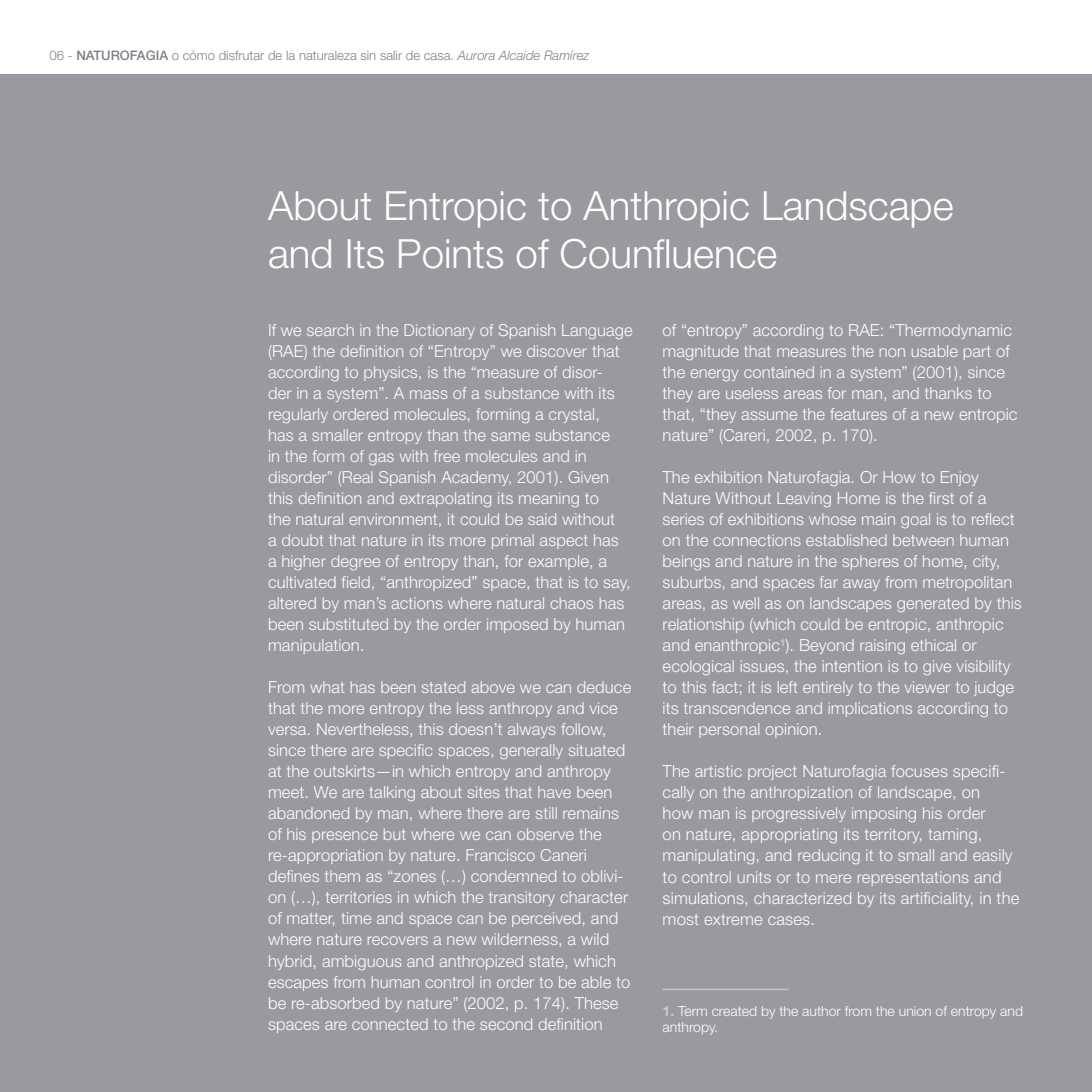
<style>
.page{position:relative;width:1092px;height:1092px;background:#fff}
.page>*{position:absolute;margin:0;border:0;box-sizing:border-box;transform-origin:0 0}
.t1{font:300 40.25px/48.3px "Helvetica Neue LT Std";color:#fff}
.t2{font:300 16.62px/21px "Helvetica Neue LT Std";letter-spacing:.005em;color:#fff}
.t3{font:300 14px/16.8px "Helvetica Neue LT Std";color:#fff}
.t4{font:300 13.12px "Helvetica Neue LT Std";color:#7d8289}
.s1{font-weight:500}
.s2{font-style:italic}
.s3{font-weight:700;color:#cccacd}
</style>
<div class="page">
<div style="left:0;top:74px;width:1091px;height:1017px;background:#989a9f"></div>
<hr style="left:662px;top:988px;width:126px;height:2px;background:#c0bec1">
<p class="t4" style="left:50px;top:47px;width:541px">06 - <span class="s1">NATUROFAGIA</span> o cómo disfrutar de la naturaleza sin salir de casa. <span class="s2">Aurora Alcaide Ramírez</span></p>
<h1 class="t1" style="left:268px;top:180px;width:687px">About Entropic to Anthropic Landscape and Its Points of Counfluence</h1>
<p class="t2" style="left:268px;top:319px;width:366px">If we search in the Dictionary of Spanish Language (RAE) the definition of “Entropy” we discover that according to physics, is the “measure of disor-<br>der in a system”. A mass of a substance with its regularly ordered molecules, forming a crystal,<br>has a smaller entropy than the same substance<br>in the form of gas with free molecules and in disorder” (Real Spanish Academy, 2001). Given this definition and extrapolating its meaning to<br>the natural environment, it could be said without<br>a doubt that nature in its more primal aspect has<br>a higher degree of entropy than, for example, a cultivated field, “anthropized” space, that is to say, altered by man’s actions where natural chaos has been substituted by the order imposed by human manipulation.</p>
<p class="t2" style="left:268px;top:676px;width:365px">From what has been stated above we can deduce that the more entropy the less anthropy and vice versa. Nevertheless, this doesn’t always follow, since there are specific spaces, generally situated at the outskirts—in which entropy and anthropy meet. We are talking about sites that have been abandoned by man, where there are still remains of his presence but where we can observe the re-appropriation by nature. Francisco Caneri defines them as “zones (…) condemned to oblivi&shy;on (…), territories in which the transitory character of matter, time and space can be perceived, and where nature recovers a new wilderness, a wild hybrid, ambiguous and anthropized state, which escapes from human control in order to be able to be re-absorbed by nature” (2002, p. 174). These spaces are connected to the second definition</p>
<p class="t2" style="left:662px;top:319px;width:356px">of “entropy” according to RAE: “Thermodynamic magnitude that measures the non usable part of the energy contained in a system” (2001), since they are useless areas for man, and thanks to that, “they assume the features of a new entropic nature” (Careri, 2002, p. 170).</p>
<p class="t2" style="left:662px;top:466px;width:361px">The exhibition Naturofagia. Or How to Enjoy Nature Without Leaving Home is the first of a series of exhibitions whose main goal is to reflect on the connections established between human beings and nature in the spheres of home, city, suburbs, and spaces far away from metropolitan areas, as well as on landscapes generated by this relationship (which could be entropic, anthropic and enanthropic<sup>1</sup>). Beyond raising ethical or ecological issues, the intention is to give visibility to this fact; it is left entirely to the viewer to judge its transcendence and implications according to their personal opinion.</p>
<p class="t2" style="left:662px;top:760px;width:358px">The artistic project Naturofagia focuses specifi&shy;cally on the anthropization of landscape, on<br>how man is progressively imposing his order<br>on nature, appropriating its territory, taming, manipulating, and reducing it to small and easily to control units or to mere representations and simulations, characterized by its artificiality, in the most extreme cases.</p>
<p class="t3" style="left:662px;top:1001px;width:362px"><span class="s3">1.</span> Term created by the author from the union of entropy and anthropy.</p>
</div>
